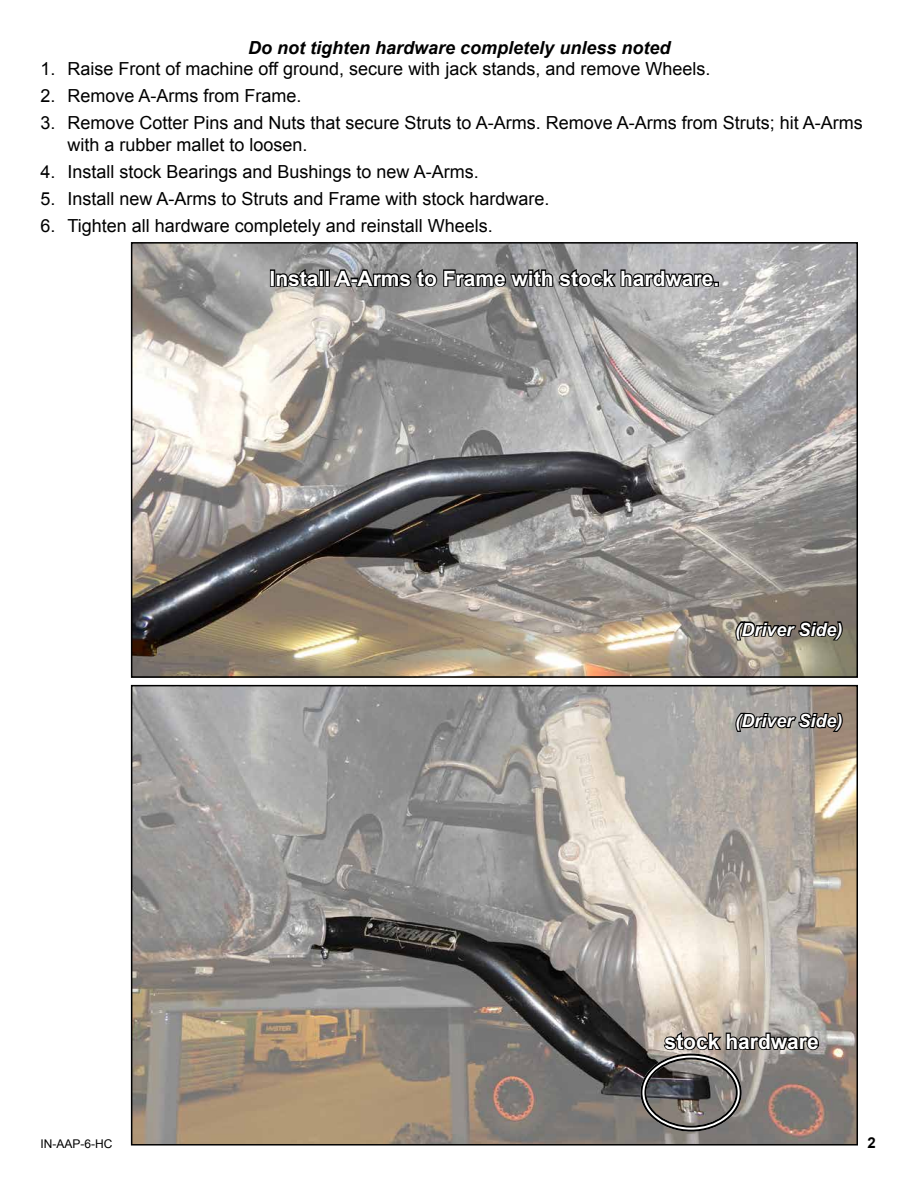
<style>
.page{position:relative;width:918px;height:1188px;background:#fff}
.page>*{position:absolute;margin:0;border:0;box-sizing:border-box;transform-origin:0 0}
.t1{font:700 21px "Arial";color:#fff}
.t2{font:18px/21.6px "Arial";color:#000}
.t3{font:italic 700 18px "Arial";color:#000}
.t4{font:italic 700 18px "Arial";color:#fff}
.t5{font:700 15px "Arial";color:#000}
.t6{font:12px "Arial";color:#000}
</style>
<div class="page">
<img style="left:134px;top:688px;width:721px;height:455px">
<div style="left:131px;top:685px;width:727px;height:461px;border:2px solid #000"></div>
<svg style="left:662px;top:1018px;width:159px;height:36px;background:#837d77"></svg>
<svg style="left:734px;top:711px;width:110px;height:22px;background:#56524e"></svg>
<div style="left:640px;top:1054px;width:102px;height:78px;border:6px solid #fff;border-radius:50%"></div>
<div style="left:640px;top:1054px;width:102px;height:78px;border:2px solid #000;border-radius:50%"></div>
<div style="left:644px;top:1058px;width:94px;height:70px;border:2px solid #000;border-radius:50%"></div>
<img style="left:134px;top:245px;width:721px;height:430px">
<div style="left:131px;top:242px;width:727px;height:436px;border:2px solid #000"></div>
<div style="left:270px;top:269px;width:5px;height:18px;border:2px solid #000"></div>
<svg style="left:275px;top:255px;width:47px;height:34px;background:#696968"></svg>
<div style="left:319px;top:269px;width:5px;height:18px;border:2px solid #000"></div>
<div style="left:325px;top:269px;width:5px;height:18px;border:2px solid #000"></div>
<svg style="left:332px;top:255px;width:387px;height:35px;background:#757576"></svg>
<svg style="left:734px;top:620px;width:110px;height:22px;background:#4e4a43"></svg>
<p class="t3" style="left:248px;top:35px;width:424px">Do not tighten hardware completely unless noted</p>
<p class="t2" style="left:40px;top:58px;width:671px">1. Raise Front of machine off ground, secure with jack stands, and remove Wheels.</p>
<p class="t2" style="left:40px;top:85px;width:263px">2. Remove A-Arms from Frame.</p>
<p class="t2" style="left:67px;top:112px;width:797px;text-indent:-27px">3. Remove Cotter Pins and Nuts that secure Struts to A-Arms. Remove A-Arms from Struts; hit A-Arms with a rubber mallet to loosen.</p>
<p class="t2" style="left:40px;top:161px;width:440px">4. Install stock Bearings and Bushings to new A-Arms.</p>
<p class="t2" style="left:40px;top:188px;width:511px">5. Install new A-Arms to Struts and Frame with stock hardware.</p>
<p class="t2" style="left:40px;top:215px;width:454px">6. Tighten all hardware completely and reinstall Wheels.</p>
<p class="t1" style="left:270px;top:264px;width:451px">Install A-Arms to Frame with stock hardware.</p>
<p class="t4" style="left:735px;top:617px;width:109px">(Driver Side)</p>
<p class="t4" style="left:735px;top:709px;width:109px">(Driver Side)</p>
<p class="t1" style="left:665px;top:1027px;width:156px">stock hardware</p>
<p class="t6" style="left:40px;top:1135px;width:73px">IN-AAP-6-HC</p>
<p class="t5" style="left:867px;top:1132px;width:10px">2</p>
</div>
